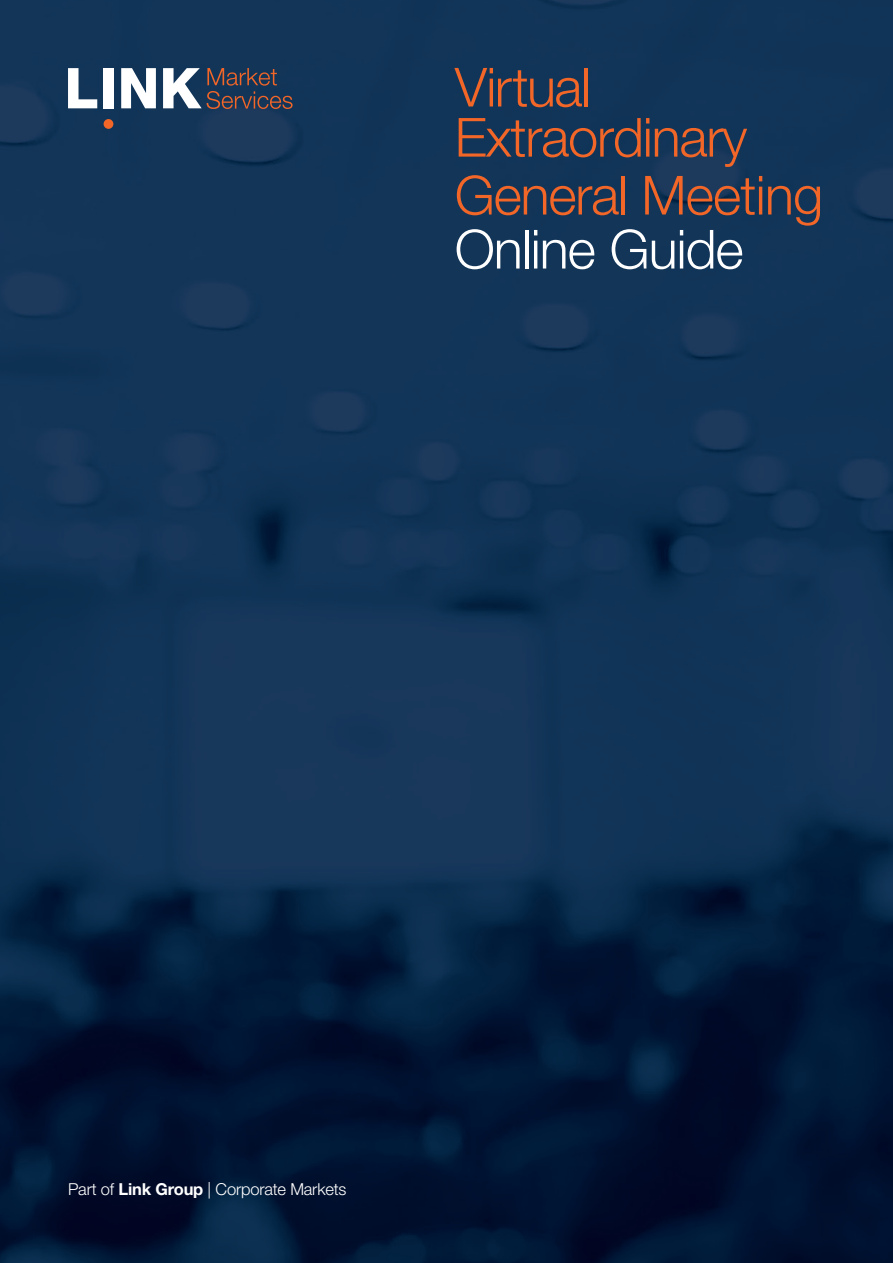
<style>
.page{position:relative;width:893px;height:1263px;background:#fff}
.page>*{position:absolute;margin:0;border:0;box-sizing:border-box;transform-origin:0 0}
.t1{font:300 54px/50.1px "Helvetica Neue LT Std";letter-spacing:-.02em;color:#f26628}
.t2{font:300 54px "Helvetica Neue LT Std";letter-spacing:-.02em;color:#fff}
.Cover_footer{font:300 16.5px "Helvetica Neue LT Std";letter-spacing:-.01em;color:#fff}
.s1{font-weight:700}
</style>
<div class="page">
<img style="left:0;top:0;width:893px;height:1263px">
<svg style="left:68px;top:68px;width:29px;height:40px"></svg>
<div style="left:104px;top:68px;width:10px;height:40px;background:#fff"></div>
<svg style="left:121px;top:68px;width:35px;height:40px"></svg>
<div style="left:104px;top:119px;width:9px;height:10px;background:#f26628;border-radius:50%"></div>
<svg style="left:163px;top:68px;width:130px;height:41px"></svg>
<p class="t1" style="left:455px;top:61px;width:294px">Virtual<br>Extraordinary</p>
<p class="t1" style="left:455px;top:169px;width:370px">General Meeting</p>
<p class="t2" style="left:455px;top:216px;width:290px">Online Guide</p>
<p class="Cover_footer" style="left:68px;top:1179px;width:280px">Part of <span class="s1">Link Group</span> | Corporate Markets</p>
</div>
